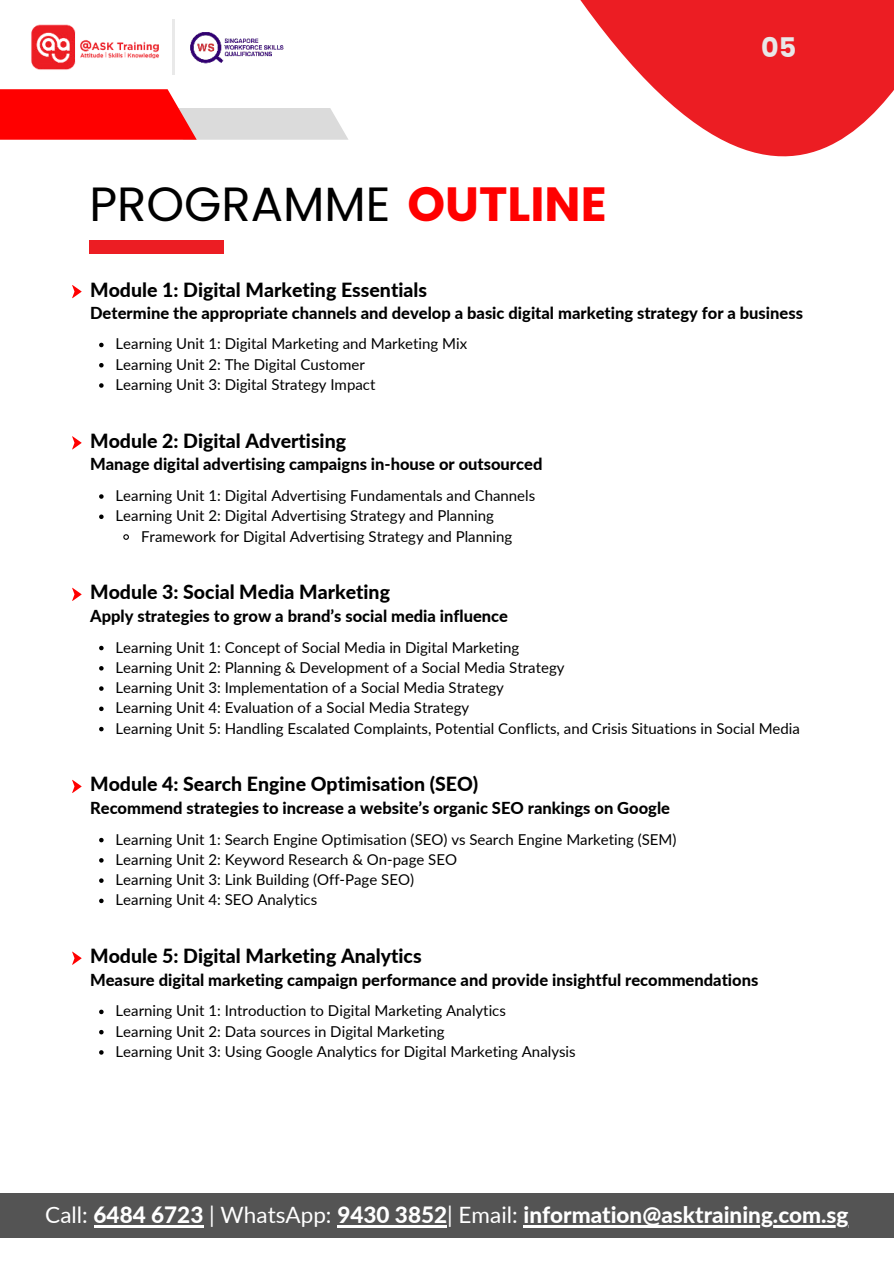
<style>
.page{position:relative;width:894px;height:1264px;background:#fff}
.page>*{position:absolute;margin:0;border:0;box-sizing:border-box;transform-origin:0 0}
.t1{font:48px "Poppins";color:#000}
.t2{font:700 27px "Poppins";color:#e8e8e8}
.t3{font:800 22.5px "Lato";color:#fff}
.t4{font:800 19.5px "Lato";color:#000}
.t5{font:800 16.5px "Lato";color:#000}
.t6{font:15px/20.2px "Lato";color:#000}
.s1{font-weight:700;color:#f00}
.s2{font-weight:400}
</style>
<div class="page">
<img style="left:172px;top:19px;width:112px;height:56px">
<img style="left:31px;top:24px;width:128px;height:46px">
<hr style="left:173px;top:19px;width:2px;height:56px;background:#e9e9e9">
<svg style="left:580px;top:0;width:313px;height:157px;fill:#ec1d23"></svg>
<svg style="left:0;top:89px;width:348px;height:51px"></svg>
<div style="left:89px;top:240px;width:135px;height:13px;background:#ec1d23"></div>
<svg style="left:99px;top:343px;width:5px;height:4px"></svg>
<svg style="left:99px;top:363px;width:5px;height:4px"></svg>
<svg style="left:99px;top:383px;width:5px;height:5px"></svg>
<svg style="left:72px;top:285px;width:9px;height:13px"></svg>
<div style="left:0;top:1193px;width:893px;height:44px;background:#545454"></div>
<hr style="left:94px;top:1225px;width:109px;height:2px;background:#fff">
<hr style="left:337px;top:1225px;width:110px;height:2px;background:#fff">
<hr style="left:523px;top:1225px;width:325px;height:2px;background:#fff">
<svg style="left:99px;top:494px;width:5px;height:5px"></svg>
<svg style="left:99px;top:514px;width:5px;height:5px"></svg>
<svg style="left:123px;top:534px;width:6px;height:6px"></svg>
<svg style="left:72px;top:436px;width:9px;height:13px"></svg>
<svg style="left:99px;top:645px;width:5px;height:5px"></svg>
<svg style="left:99px;top:666px;width:5px;height:4px"></svg>
<svg style="left:99px;top:686px;width:5px;height:4px"></svg>
<svg style="left:99px;top:706px;width:5px;height:5px"></svg>
<svg style="left:99px;top:726px;width:5px;height:5px"></svg>
<svg style="left:72px;top:587px;width:9px;height:14px"></svg>
<svg style="left:99px;top:837px;width:5px;height:5px"></svg>
<svg style="left:99px;top:858px;width:5px;height:4px"></svg>
<svg style="left:99px;top:878px;width:5px;height:4px"></svg>
<svg style="left:99px;top:898px;width:5px;height:5px"></svg>
<svg style="left:72px;top:779px;width:9px;height:14px"></svg>
<svg style="left:99px;top:1009px;width:5px;height:5px"></svg>
<svg style="left:99px;top:1029px;width:5px;height:5px"></svg>
<svg style="left:99px;top:1050px;width:5px;height:4px"></svg>
<svg style="left:72px;top:951px;width:9px;height:13px"></svg>
<h1 class="t1" style="left:89px;top:176px;width:518px">PROGRAMME <span class="s1">OUTLINE</span></h1>
<h2 class="t2" style="left:761px;top:32px;width:37px">05</h2>
<h3 class="t4" style="left:90px;top:275px;width:338px">Module 1: Digital Marketing Essentials</h3>
<p class="t5" style="left:90px;top:301px;width:714px">Determine the appropriate channels and develop a basic digital marketing strategy for a business</p>
<p class="t6" style="left:116px;top:333px;width:353px">Learning Unit 1: Digital Marketing and Marketing Mix<br>Learning Unit 2: The Digital Customer<br>Learning Unit 3: Digital Strategy Impact</p>
<h3 class="t4" style="left:90px;top:426px;width:257px">Module 2: Digital Advertising</h3>
<p class="t5" style="left:90px;top:452px;width:453px">Manage digital advertising campaigns in-house or outsourced</p>
<p class="t6" style="left:116px;top:485px;width:421px">Learning Unit 1: Digital Advertising Fundamentals and Channels</p>
<p class="t6" style="left:116px;top:505px;width:379px">Learning Unit 2: Digital Advertising Strategy and Planning</p>
<p class="t6" style="left:141px;top:525px;width:372px">Framework for Digital Advertising Strategy and Planning</p>
<h3 class="t4" style="left:90px;top:578px;width:301px">Module 3: Social Media Marketing</h3>
<p class="t5" style="left:90px;top:603px;width:419px">Apply strategies to grow a brand’s social media influence</p>
<p class="t6" style="left:116px;top:636px;width:685px">Learning Unit 1: Concept of Social Media in Digital Marketing<br>Learning Unit 2: Planning &amp; Development of a Social Media Strategy<br>Learning Unit 3: Implementation of a Social Media Strategy<br>Learning Unit 4: Evaluation of a Social Media Strategy<br>Learning Unit 5: Handling Escalated Complaints, Potential Conflicts, and Crisis Situations in Social Media</p>
<h3 class="t4" style="left:90px;top:770px;width:389px">Module 4: Search Engine Optimisation (SEO)</h3>
<p class="t5" style="left:90px;top:795px;width:581px">Recommend strategies to increase a website’s organic SEO rankings on Google</p>
<p class="t6" style="left:116px;top:828px;width:562px">Learning Unit 1: Search Engine Optimisation (SEO) vs Search Engine Marketing (SEM)<br>Learning Unit 2: Keyword Research &amp; On-page SEO<br>Learning Unit 3: Link Building (Off-Page SEO)<br>Learning Unit 4: SEO Analytics</p>
<h3 class="t4" style="left:90px;top:941px;width:333px">Module 5: Digital Marketing Analytics</h3>
<p class="t5" style="left:90px;top:967px;width:669px">Measure digital marketing campaign performance and provide insightful recommendations</p>
<p class="t6" style="left:116px;top:1000px;width:461px">Learning Unit 1: Introduction to Digital Marketing Analytics<br>Learning Unit 2: Data sources in Digital Marketing<br>Learning Unit 3: Using Google Analytics for Digital Marketing Analysis</p>
<h3 class="t3" style="left:45px;top:1198px;width:804px"><span class="s2">Call:</span> 6484 6723 <span class="s2">| WhatsApp:</span> 9430 3852<span class="s2">| Email:</span> information@asktraining.com.sg</h3>
</div>
